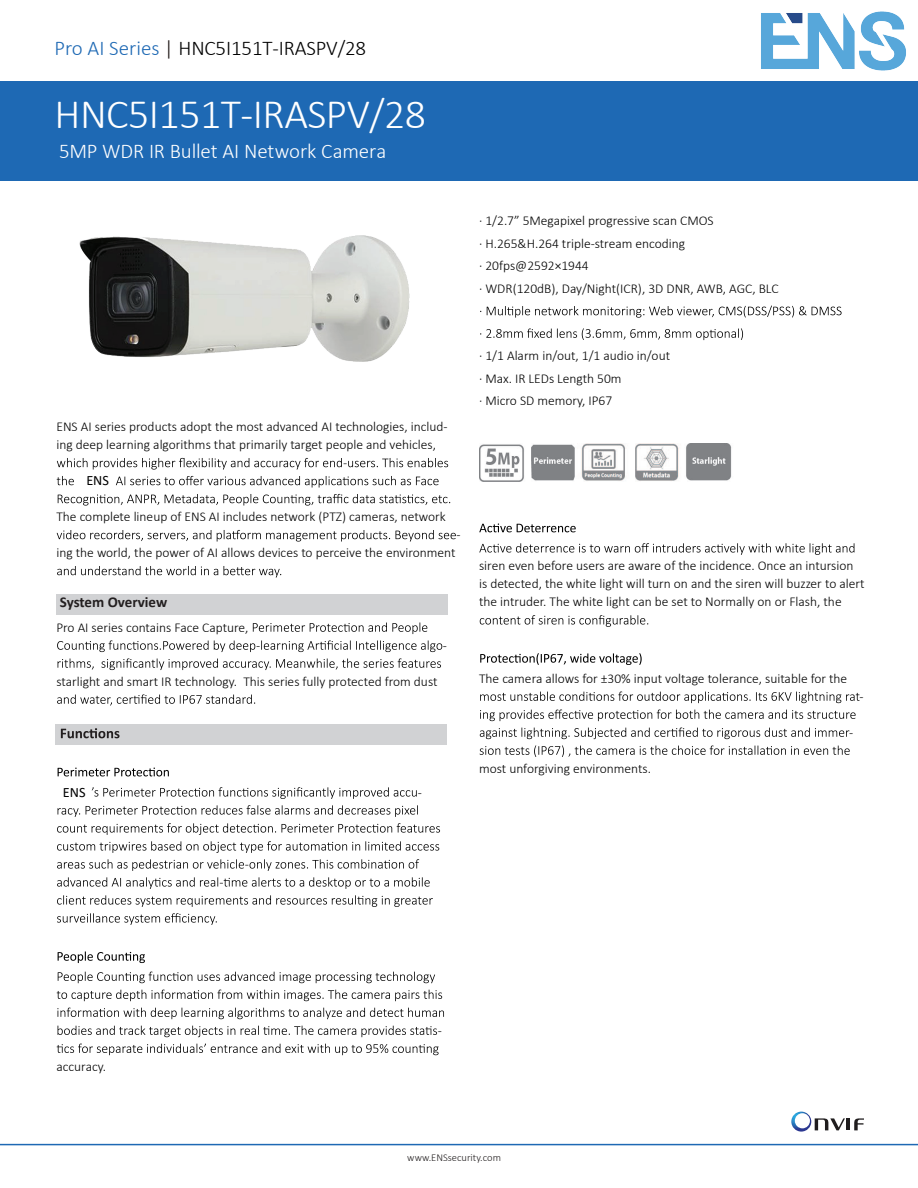
<style>
.page{position:relative;width:918px;height:1188px;background:#fff}
.page>*{position:absolute;margin:0;border:0;box-sizing:border-box;transform-origin:0 0}
.t1{font:300 42px "Calibri";letter-spacing:-.015em;color:#fff}
.t2{font:300 21px "Calibri";letter-spacing:-.01em;color:#000}
.t3{font:300 21px "Calibri";letter-spacing:-.01em;color:#fff}
.t4{font:700 15px "Calibri";letter-spacing:-.005em;color:#231f20}
.t5{font:14.25px "Calibri";color:#000}
.t6{font:300 13.5px/22.5px "Calibri";color:#000}
.t7{font:300 10.5px "Calibri";color:#231f20}
.s1{color:#1e69b4}
.s2{color:#1b1513}
</style>
<div class="page">
<div style="left:0;top:81px;width:918px;height:100px;background:#1e69b4"></div>
<hr style="left:0;top:1144px;width:918px;height:1px;background:#1e69b4">
<svg style="left:791px;top:1112px;width:73px;height:20px"></svg>
<div style="left:56px;top:724px;width:391px;height:21px;background:#d1d2d4"></div>
<div style="left:56px;top:594px;width:391px;height:21px;background:#d1d2d4"></div>
<svg style="left:57px;top:458px;width:391px;height:12px"></svg>
<svg style="left:57px;top:476px;width:382px;height:12px"></svg>
<svg style="left:58px;top:494px;width:392px;height:12px"></svg>
<svg style="left:57px;top:530px;width:399px;height:12px"></svg>
<svg style="left:57px;top:566px;width:224px;height:12px"></svg>
<svg style="left:253px;top:622px;width:174px;height:12px"></svg>
<svg style="left:57px;top:640px;width:385px;height:12px"></svg>
<svg style="left:58px;top:658px;width:383px;height:12px"></svg>
<svg style="left:57px;top:694px;width:198px;height:12px"></svg>
<svg style="left:61px;top:728px;width:59px;height:10px"></svg>
<svg style="left:58px;top:768px;width:111px;height:8px"></svg>
<svg style="left:92px;top:787px;width:325px;height:12px"></svg>
<svg style="left:58px;top:805px;width:360px;height:12px"></svg>
<svg style="left:57px;top:823px;width:383px;height:12px"></svg>
<svg style="left:57px;top:841px;width:382px;height:12px"></svg>
<svg style="left:57px;top:859px;width:362px;height:12px"></svg>
<svg style="left:57px;top:877px;width:373px;height:12px"></svg>
<svg style="left:57px;top:895px;width:376px;height:12px"></svg>
<svg style="left:57px;top:913px;width:160px;height:12px"></svg>
<svg style="left:58px;top:951px;width:87px;height:12px"></svg>
<svg style="left:58px;top:972px;width:377px;height:11px"></svg>
<svg style="left:57px;top:990px;width:385px;height:11px"></svg>
<svg style="left:57px;top:1008px;width:387px;height:11px"></svg>
<svg style="left:58px;top:1026px;width:379px;height:11px"></svg>
<svg style="left:57px;top:1044px;width:382px;height:11px"></svg>
<svg style="left:479px;top:524px;width:97px;height:8px"></svg>
<svg style="left:479px;top:543px;width:375px;height:12px"></svg>
<svg style="left:480px;top:615px;width:168px;height:12px"></svg>
<svg style="left:480px;top:653px;width:162px;height:12px"></svg>
<svg style="left:480px;top:692px;width:379px;height:11px"></svg>
<svg style="left:480px;top:710px;width:376px;height:11px"></svg>
<svg style="left:480px;top:728px;width:369px;height:11px"></svg>
<svg style="left:480px;top:745px;width:370px;height:12px"></svg>
<svg style="left:480px;top:306px;width:362px;height:12px"></svg>
<svg style="left:480px;top:328px;width:263px;height:12px"></svg>
<img style="left:479px;top:444px;width:253px;height:38px">
<img style="left:761px;top:11px;width:145px;height:60px">
<img style="left:80px;top:235px;width:330px;height:127px">
<h2 class="t2" style="left:55px;top:35px;width:313px"><span class="s1">Pro AI Series</span> <span class="s2">|</span> HNC5I151T-IRASPV/28</h2>
<h1 class="t1" style="left:55px;top:88px;width:373px">HNC5I151T-IRASPV/28</h1>
<h2 class="t3" style="left:59px;top:138px;width:328px">5MP WDR IR Bullet AI Network Camera</h2>
<p class="t6" style="left:479px;top:209px;width:301px">· 1/2.7” 5Megapixel progressive scan CMOS<br>· H.265&amp;H.264 triple-stream encoding<br>· 20fps@2592×1944<br>· WDR(120dB), Day/Night(ICR), 3D DNR, AWB, AGC, BLC</p>
<p class="t6" style="left:56px;top:418px;width:393px;line-height:18px">ENS AI series products adopt the most advanced AI technologies, includ&shy;ing deep learning algorithms that primarily target people and vehicles,</p>
<p class="t5" style="left:86px;top:471px;width:24px">ENS</p>
<p class="t6" style="left:56px;top:505px;width:391px">The complete lineup of ENS AI includes network (PTZ) cameras, network</p>
<p class="t6" style="left:457px;top:523px;width:6px">-</p>
<p class="t6" style="left:56px;top:541px;width:401px">ing the world, the power of AI allows devices to perceive the environment</p>
<p class="t4" style="left:60px;top:591px;width:109px">System Overview</p>
<p class="t6" style="left:56px;top:616px;width:194px">Pro AI series contains Face Capture,</p>
<p class="t6" style="left:443px;top:634px;width:6px">-</p>
<p class="t6" style="left:56px;top:670px;width:383px">starlight and smart IR technology. This series fully protected from dust</p>
<p class="t5" style="left:63px;top:782px;width:24px">ENS</p>
<p class="t6" style="left:418px;top:781px;width:6px">-</p>
<p class="t6" style="left:479px;top:344px;width:193px">· 1/1 Alarm in/out, 1/1 audio in/out · Max. IR LEDs Length 50m<br>· Micro SD memory, IP67</p>
<p class="t6" style="left:479px;top:557px;width:387px;line-height:18px">siren even before users are aware of the incidence. Once an intursion is detected, the white light will turn on and the siren will buzzer to alert the intruder. The white light can be set to Normally on or Flash, the</p>
<p class="t6" style="left:479px;top:667px;width:370px">The camera allows for ±30% input voltage tolerance, suitable for the</p>
<p class="t6" style="left:859px;top:685px;width:6px">-</p>
<p class="t6" style="left:479px;top:757px;width:174px">most unforgiving environments.</p>
<p class="t6" style="left:849px;top:721px;width:6px">-</p>
<p class="t6" style="left:56px;top:1055px;width:51px">accuracy.</p>
<p class="t6" style="left:438px;top:1019px;width:6px">-</p>
<p class="t7" style="left:407px;top:1151px;width:95px">www.ENSsecurity.com</p>
</div>
